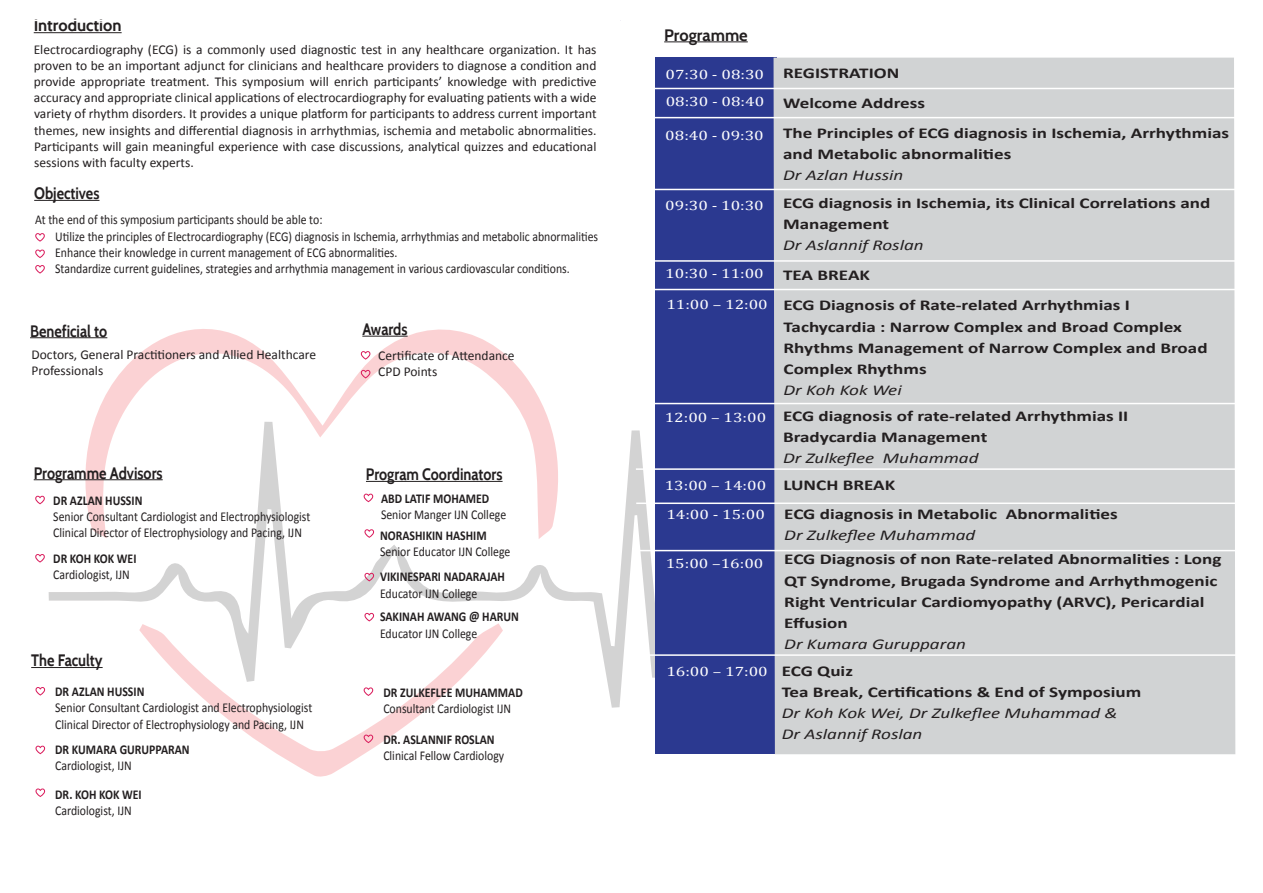
<style>
.page{position:relative;width:1263px;height:893px;background:#fff}
.page>*{position:absolute;margin:0;border:0;box-sizing:border-box;transform-origin:0 0}
.t1{font:700 16.5px "Cabin";color:#231f20;scale:.87 1}
.t2{font:700 16.5px "Cabin";color:#231f20}
.t3{font:700 15px/21.1px "Calibri";color:#231f20;scale:1.27 1}
.t4{font:italic 15px/21.1px "Calibri";color:#231f20;scale:1.27 1}
.t5{font:13.5px/16.2px "Calibri";color:#231f20}
.t6{font:13.5px/16.2px "Calibri";color:#231f20;scale:.87 1}
.t7{font:700 13.5px "Calibri";color:#231f20;scale:.87 1}
.t8{font:13.5px/27px "Cambria";color:#fdfdfe;scale:1.27 1}
.s1{color:#fff}
</style>
<div class="page">
<svg style="left:49px;top:430px;width:606px;height:278px"></svg>
<svg style="left:76px;top:329px;width:488px;height:210px"></svg>
<svg style="left:139px;top:623px;width:364px;height:154px"></svg>
<div style="left:655px;top:58px;width:122px;height:696px;background:#2b3990"></div>
<div style="left:773px;top:58px;width:462px;height:696px;background:#d1d3d4"></div>
<hr style="left:34px;top:32px;width:88px;height:1px;background:#231f20">
<hr style="left:34px;top:200px;width:65px;height:1px;background:#231f20">
<svg style="left:35px;top:233px;width:10px;height:9px"></svg>
<hr style="left:30px;top:337px;width:77px;height:1px;background:#231f20">
<hr style="left:34px;top:479px;width:129px;height:1px;background:#231f20">
<hr style="left:664px;top:41px;width:84px;height:1px;background:#231f20">
<hr style="left:636px;top:468px;width:621px;height:2px;background:#fff">
<hr style="left:634px;top:88px;width:621px;height:1px;background:#fff">
<hr style="left:634px;top:189px;width:621px;height:1px;background:#fff">
<hr style="left:633px;top:260px;width:620px;height:2px;background:#fff">
<hr style="left:633px;top:289px;width:620px;height:1px;background:#fff">
<hr style="left:633px;top:403px;width:621px;height:1px;background:#fff">
<hr style="left:636px;top:503px;width:621px;height:1px;background:#fff">
<hr style="left:634px;top:550px;width:621px;height:1px;background:#fff">
<hr style="left:637px;top:654px;width:618px;height:2px;background:#fff">
<hr style="left:362px;top:336px;width:46px;height:1px;background:#231f20">
<hr style="left:31px;top:667px;width:72px;height:1px;background:#231f20">
<hr style="left:366px;top:481px;width:136px;height:1px;background:#231f20">
<hr style="left:649px;top:117px;width:614px;height:1px;background:#fff">
<svg style="left:35px;top:250px;width:10px;height:8px"></svg>
<svg style="left:35px;top:265px;width:10px;height:9px"></svg>
<svg style="left:361px;top:351px;width:9px;height:9px"></svg>
<svg style="left:361px;top:370px;width:9px;height:8px"></svg>
<svg style="left:35px;top:496px;width:10px;height:8px"></svg>
<svg style="left:35px;top:554px;width:10px;height:9px"></svg>
<svg style="left:364px;top:494px;width:9px;height:8px"></svg>
<svg style="left:364px;top:529px;width:10px;height:9px"></svg>
<svg style="left:36px;top:687px;width:9px;height:9px"></svg>
<svg style="left:36px;top:746px;width:9px;height:8px"></svg>
<svg style="left:36px;top:788px;width:9px;height:9px"></svg>
<svg style="left:364px;top:687px;width:9px;height:9px"></svg>
<svg style="left:364px;top:735px;width:9px;height:8px"></svg>
<svg style="left:364px;top:573px;width:10px;height:8px"></svg>
<svg style="left:364px;top:613px;width:10px;height:8px"></svg>
<p class="t2" style="left:34px;top:16px;width:89px">Introduction</p>
<p class="t5" style="left:34px;top:41px;width:564px;text-align:justify">Electrocardiography (ECG) is a commonly used diagnostic test in any healthcare organization. It has proven to be an important adjunct for clinicians and healthcare providers to diagnose a condition and provide appropriate treatment. This symposium will enrich participants’ knowledge with predictive accuracy and appropriate clinical applications of electrocardiography for evaluating patients with a wide variety of rhythm disorders. It provides a unique platform for participants to address current important themes, new insights and differential diagnosis in arrhythmias, ischemia and metabolic abnormalities.<br>Participants will gain meaningful experience with case discussions, analytical quizzes and educational sessions with faculty experts.</p>
<p class="t1" style="left:34px;top:183px;width:77px">Objectives</p>
<p class="t6" style="left:35px;top:212px;width:332px">At the end of this symposium participants should be able to:</p>
<p class="t6" style="left:55px;top:228px;width:626px">Utilize the principles of Electrocardiography (ECG) diagnosis in Ischemia, arrhythmias and metabolic abnormalities<br>Enhance their knowledge in current management of ECG abnormalities.<br>Standardize current guidelines, strategies and arrhythmia management in various cardiovascular conditions.</p>
<p class="t1" style="left:30px;top:321px;width:90px">Beneficial to</p>
<p class="t5" style="left:32px;top:346px;width:286px">Doctors, General Practitioners and Allied Healthcare<br>Professionals</p>
<p class="t1" style="left:34px;top:463px;width:150px">Programme Advisors</p>
<p class="t7" style="left:53px;top:492px;width:104px">DR AZLAN HUSSIN</p>
<p class="t6" style="left:53px;top:509px;width:297px">Senior Consultant Cardiologist and Electrophysiologist<br>Clinical Director of Electrophysiology and Pacing, IJN</p>
<p class="t7" style="left:53px;top:549px;width:97px">DR KOH KOK WEI</p>
<p class="t6" style="left:53px;top:566px;width:89px">Cardiologist, IJN</p>
<p class="t1" style="left:31px;top:650px;width:84px">The Faculty</p>
<p class="t7" style="left:55px;top:683px;width:104px">DR AZLAN HUSSIN</p>
<p class="t6" style="left:55px;top:700px;width:297px">Senior Consultant Cardiologist and Electrophysiologist<br>Clinical Director of Electrophysiology and Pacing, IJN</p>
<p class="t7" style="left:55px;top:741px;width:156px">DR KUMARA GURUPPARAN</p>
<p class="t6" style="left:55px;top:758px;width:89px">Cardiologist, IJN</p>
<p class="t7" style="left:55px;top:785px;width:101px">DR. KOH KOK WEI</p>
<p class="t6" style="left:55px;top:802px;width:89px">Cardiologist, IJN</p>
<p class="t1" style="left:362px;top:319px;width:54px">Awards</p>
<p class="t5" style="left:378px;top:347px;width:138px">Certificate of Attendance<br>CPD Points</p>
<p class="t1" style="left:366px;top:464px;width:158px">Program Coordinators</p>
<p class="t7" style="left:381px;top:490px;width:126px">ABD LATIF MOHAMED</p>
<p class="t6" style="left:381px;top:506px;width:145px">Senior Manger IJN College</p>
<p class="t7" style="left:380px;top:527px;width:124px">NORASHIKIN HASHIM</p>
<p class="t6" style="left:380px;top:543px;width:151px">Senior Educator IJN College</p>
<p class="t7" style="left:380px;top:568px;width:145px">VIKINESPARI NADARAJAH</p>
<p class="t6" style="left:380px;top:585px;width:113px">Educator IJN College</p>
<p class="t7" style="left:380px;top:608px;width:161px">SAKINAH AWANG @ HARUN</p>
<p class="t6" style="left:380px;top:625px;width:113px">Educator IJN College</p>
<p class="t7" style="left:383px;top:683px;width:162px">DR ZULKEFLEE MUHAMMAD</p>
<p class="t6" style="left:383px;top:700px;width:148px">Consultant Cardiologist IJN</p>
<p class="t7" style="left:383px;top:730px;width:130px">DR. ASLANNIF ROSLAN</p>
<p class="t6" style="left:383px;top:747px;width:140px">Clinical Fellow Cardiology</p>
<p class="t2" style="left:664px;top:25px;width:85px">Programme</p>
<p class="t8" style="left:666px;top:61px;width:79px"><span class="s1">07</span>:30 - 08:30<br>08:30 - 08:40</p>
<p class="t8" style="left:665px;top:121px;width:79px">08:40 - 09:30</p>
<p class="t8" style="left:665px;top:191px;width:79px">09:30 - 10:30</p>
<p class="t8" style="left:665px;top:260px;width:79px">10:30 - 11:00</p>
<p class="t8" style="left:666px;top:291px;width:81px">11:00 – 12:00</p>
<p class="t8" style="left:665px;top:404px;width:81px">12:00 – 13:00</p>
<p class="t8" style="left:665px;top:472px;width:81px;line-height:28.2px">13:00 – 14:00<br>14:00 - 15:00</p>
<p class="t8" style="left:666px;top:550px;width:78px">15:00 –16:00</p>
<p class="t8" style="left:666px;top:658px;width:81px">16:00 – 17:00</p>
<p class="t3" style="left:783px;top:58px;width:353px;line-height:29.7px">REGISTRATION<br>Welcome Address<br>The Principles of ECG diagnosis in Ischemia, Arrhythmias</p>
<p class="t3" style="left:783px;top:143px;width:181px">and Metabolic abnormalities</p>
<p class="t4" style="left:783px;top:164px;width:96px">Dr Azlan Hussin</p>
<p class="t3" style="left:783px;top:192px;width:338px">ECG diagnosis in Ischemia, its Clinical Correlations and<br>Management</p>
<p class="t4" style="left:783px;top:234px;width:112px">Dr Aslannif Roslan</p>
<p class="t3" style="left:783px;top:264px;width:70px">TEA BREAK</p>
<p class="t3" style="left:783px;top:295px;width:335px">ECG Diagnosis of Rate-related Arrhythmias I Tachycardia : Narrow Complex and Broad Complex Rhythms Management of Narrow Complex and Broad Complex Rhythms</p>
<p class="t4" style="left:783px;top:379px;width:95px">Dr Koh Kok Wei</p>
<p class="t3" style="left:783px;top:405px;width:273px">ECG diagnosis of rate-related Arrhythmias II<br>Bradycardia Management</p>
<p class="t4" style="left:783px;top:447px;width:155px">Dr Zulkeflee Muhammad</p>
<p class="t3" style="left:783px;top:471px;width:265px;line-height:28.5px">LUNCH BREAK<br>ECG diagnosis in Metabolic Abnormalities</p>
<p class="t4" style="left:784px;top:524px;width:152px">Dr Zulkeflee Muhammad</p>
<p class="t3" style="left:784px;top:549px;width:346px">ECG Diagnosis of non Rate-related Abnormalities : Long QT Syndrome, Brugada Syndrome and Arrhythmogenic Right Ventricular Cardiomyopathy (ARVC), Pericardial Effusion</p>
<p class="t4" style="left:784px;top:633px;width:145px">Dr Kumara Gurupparan</p>
<p class="t3" style="left:782px;top:660px;width:284px">ECG Quiz<br>Tea Break, Certifications &amp; End of Symposium</p>
<p class="t4" style="left:782px;top:702px;width:266px">Dr Koh Kok Wei, Dr Zulkeflee Muhammad &amp;<br>Dr Aslannif Roslan</p>
</div>
